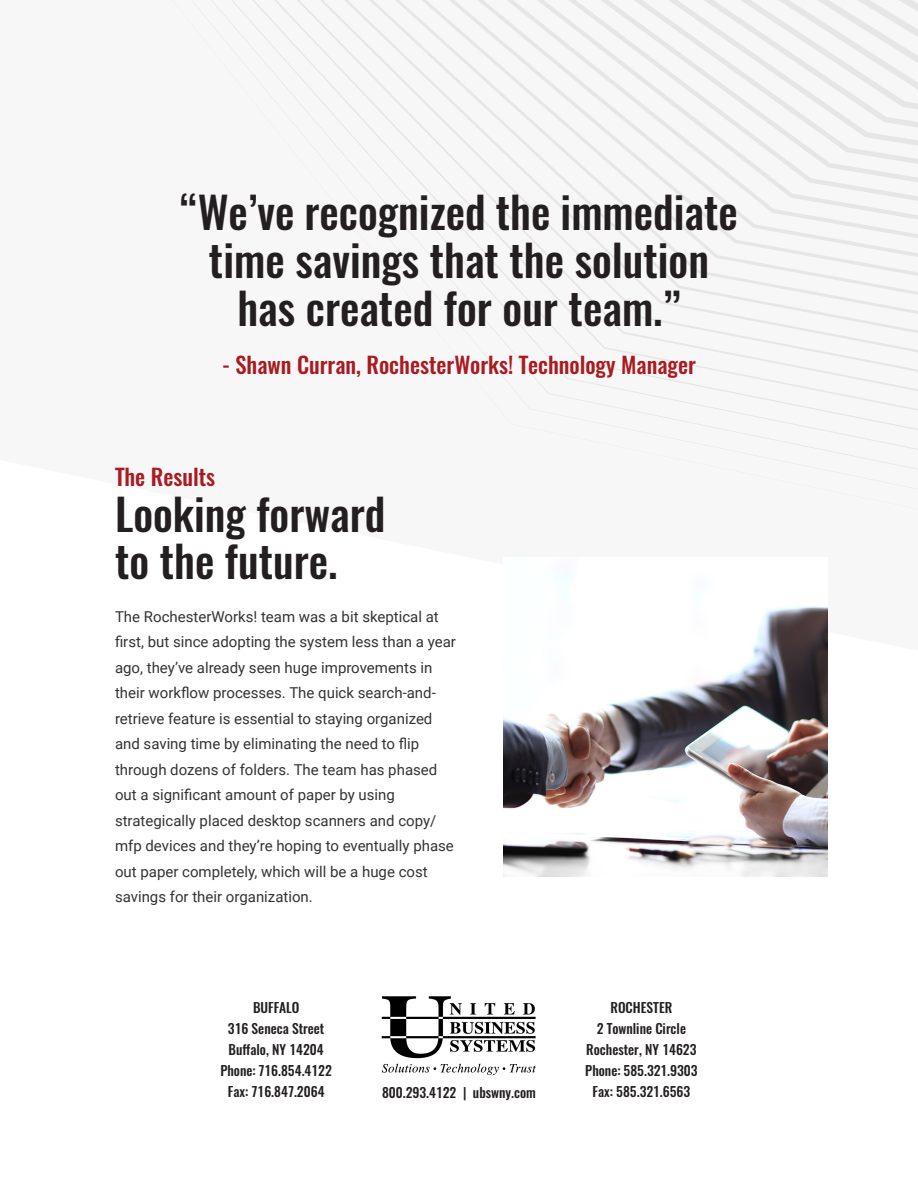
<style>
.page{position:relative;width:918px;height:1188px;background:#fff}
.page>*{position:absolute;margin:0;border:0;box-sizing:border-box;transform-origin:0 0}
.t1{font:500 43.5px/48px "Oswald";color:#231f20;text-align:center}
.t2{font:500 22.5px "Oswald";color:#a91b20}
.t3{font:15px/25.5px "Roboto";color:#323332}
.t4{font:500 13.5px "Oswald";color:#231f20}
</style>
<div class="page">
<svg style="left:352px;top:0;width:566px;height:510px"></svg>
<img style="left:504px;top:576px;width:323px;height:300px">
<img style="left:381px;top:996px;width:155px;height:79px">
<p class="t1" style="left:180px;top:191px;width:559px">“We’ve recognized the immediate time savings that the solution has created for our team.”</p>
<p class="t2" style="left:222px;top:353px;width:475px">- Shawn Curran, RochesterWorks! Technology Manager</p>
<p class="t2" style="left:115px;top:465px;width:102px">The Results</p>
<p class="t1" style="left:115px;top:493px;width:272px">Looking forward</p>
<p class="t1" style="left:115px;top:540px;width:224px">to the future.</p>
<p class="t3" style="left:115px;top:603px;width:342px">The RochesterWorks! team was a bit skeptical at first, but since adopting the system less than a year ago, they’ve already seen huge improvements in their workflow processes. The quick search-and&shy;retrieve feature is essential to staying organized and saving time by eliminating the need to flip through dozens of folders. The team has phased out a significant amount of paper by using strategically placed desktop scanners and copy/ mfp devices and they’re hoping to eventually phase out paper completely, which will be a huge cost savings for their organization.</p>
<p class="t4" style="left:253px;top:1000px;width:48px">BUFFALO</p>
<p class="t4" style="left:228px;top:1021px;width:98px">316 Seneca Street</p>
<p class="t4" style="left:229px;top:1042px;width:97px">Buffalo, NY 14204</p>
<p class="t4" style="left:220px;top:1063px;width:113px">Phone: 716.854.4122</p>
<p class="t4" style="left:228px;top:1084px;width:98px">Fax: 716.847.2064</p>
<p class="t4" style="left:382px;top:1085px;width:155px">800.293.4122 | ubswny.com</p>
<p class="t4" style="left:610px;top:1000px;width:63px">ROCHESTER</p>
<p class="t4" style="left:597px;top:1021px;width:91px">2 Townline Circle</p>
<p class="t4" style="left:586px;top:1042px;width:112px">Rochester, NY 14623</p>
<p class="t4" style="left:585px;top:1063px;width:114px">Phone: 585.321.9303</p>
<p class="t4" style="left:592px;top:1084px;width:99px">Fax: 585.321.6563</p>
</div>
